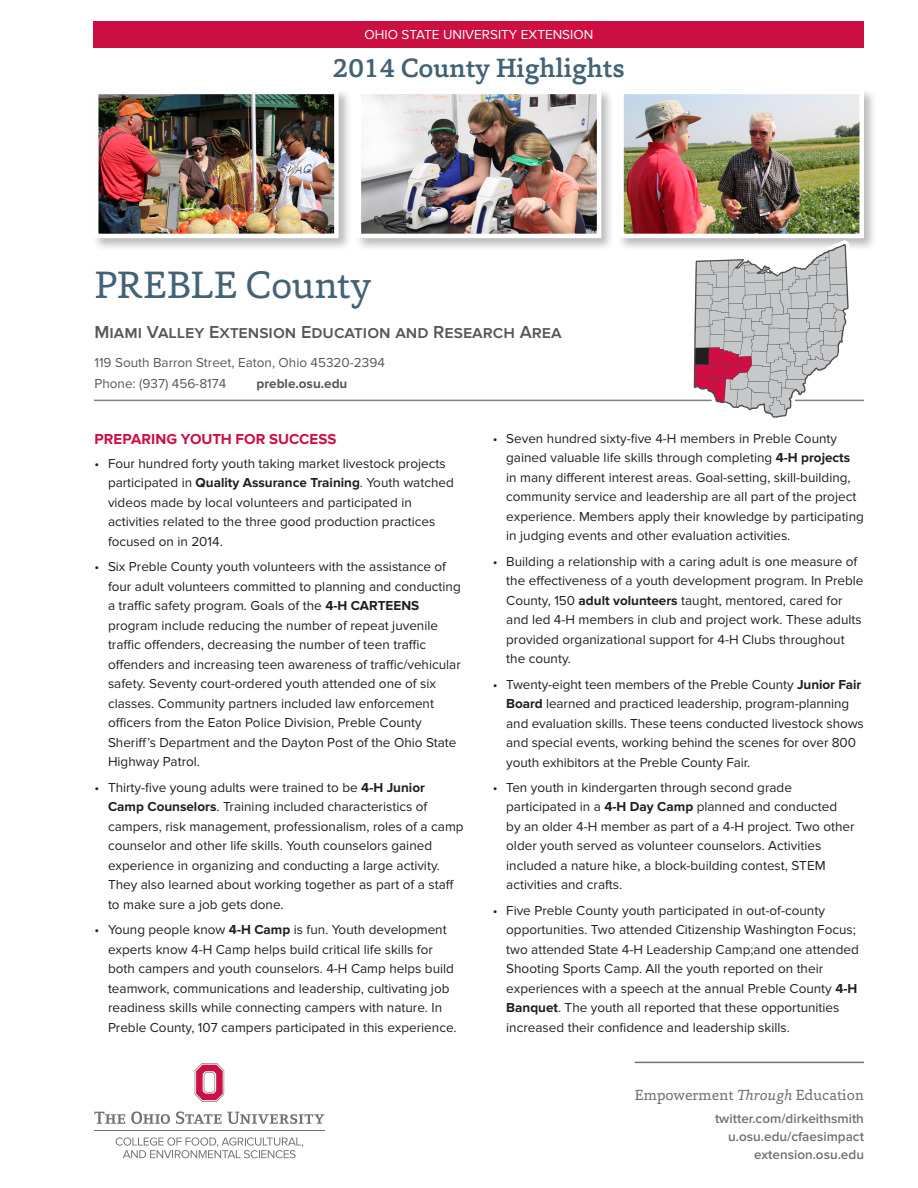
<style>
.page{position:relative;width:918px;height:1188px;background:#fff}
.page>*{position:absolute;margin:0;border:0;box-sizing:border-box;transform-origin:0 0}
.County_name{font:39px "Capita";letter-spacing:-.005em;color:#436276}
.t1{font:500 27px "Capita";color:#436276}
.EERA_name{font:600 18px "Proxima Nova";color:#57585a}
.t2{font:15px "Capita";color:#707171}
.Section_heads{font:700 15px "Proxima Nova";color:#cd1044}
.t3{font:13.5px/19.5px "Proxima Nova";color:#231f20}
.t4{font:600 13.5px/18px "Proxima Nova";color:#707171;text-align:right}
.Address_name{font:13.5px "Proxima Nova";color:#57585a}
.t5{font:13.5px "Proxima Nova";color:#fff}
.Address_name-2{font:700 13.5px "Proxima Nova";color:#57585a}
.s1{font-weight:700}
.s2{font-style:italic}
</style>
<div class="page">
<div style="left:94px;top:21px;width:770px;height:27px;background:#cd1044"></div>
<hr style="left:94px;top:400px;width:770px;height:1px;background:#808285">
<svg style="left:116px;top:1137px;width:187px;height:21px"></svg>
<svg style="left:94px;top:1112px;width:31px;height:12px"></svg>
<svg style="left:131px;top:1111px;width:39px;height:13px"></svg>
<svg style="left:176px;top:1111px;width:149px;height:13px"></svg>
<svg style="left:195px;top:1063px;width:29px;height:39px"></svg>
<hr style="left:94px;top:1130px;width:231px;height:1px;background:#717271">
<hr style="left:634px;top:1062px;width:230px;height:1px;background:#717271">
<div style="left:354px;top:87px;width:260px;height:164px;background:#231f20;opacity:.3"></div>
<img style="left:362px;top:95px;width:234px;height:138px">
<div style="left:357px;top:90px;width:244px;height:148px;border:4px solid #fff"></div>
<div style="left:92px;top:87px;width:260px;height:164px;background:#231f20;opacity:.3"></div>
<img style="left:99px;top:95px;width:235px;height:138px">
<div style="left:94px;top:90px;width:245px;height:148px;border:4px solid #fff"></div>
<div style="left:617px;top:87px;width:260px;height:164px;background:#231f20;opacity:.3"></div>
<img style="left:624px;top:95px;width:235px;height:138px">
<div style="left:619px;top:90px;width:245px;height:148px;border:4px solid #fff"></div>
<svg style="left:690px;top:240px;width:162px;height:178px"></svg>
<p class="t5" style="left:365px;top:27px;width:230px">OHIO STATE UNIVERSITY EXTENSION</p>
<h2 class="t1" style="left:333px;top:50px;width:294px">2014 County Highlights</h2>
<p class="County_name" style="left:95px;top:259px;width:278px">PREBLE County</p>
<p class="EERA_name" style="left:94px;top:322px;width:469px">Miami Valley Extension Education and Research Area</p>
<p class="Address_name" style="left:94px;top:354px;width:292px">119 South Barron Street, Eaton, Ohio 45320-2394</p>
<p class="Address_name" style="left:94px;top:375px;width:133px">Phone: (937) 456-8174</p>
<p class="Address_name-2" style="left:256px;top:375px;width:92px">preble.osu.edu</p>
<p class="Section_heads" style="left:94px;top:430px;width:244px">PREPARING YOUTH FOR SUCCESS</p>
<p class="t3" style="left:108px;top:454px;width:347px;text-indent:-14px">• Four hundred forty youth taking market livestock projects participated in <span class="s1">Quality Assurance Training</span>. Youth watched videos made by local volunteers and participated in activities related to the three good production practices focused on in 2014.</p>
<p class="t3" style="left:108px;top:557px;width:354px;text-indent:-14px">• Six Preble County youth volunteers with the assistance of four adult volunteers committed to planning and conducting a traffic safety program. Goals of the <span class="s1">4-H CARTEENS </span>program include reducing the number of repeat juvenile traffic offenders, decreasing the number of teen traffic offenders and increasing teen awareness of traffic/vehicular safety. Seventy court-ordered youth attended one of six classes. Community partners included law enforcement officers from the Eaton Police Division, Preble County Sheriff’s Department and the Dayton Post of the Ohio State Highway Patrol.</p>
<p class="t3" style="left:108px;top:778px;width:357px;text-indent:-14px">• Thirty-five young adults were trained to be <span class="s1">4-H Junior Camp Counselors</span>. Training included characteristics of campers, risk management, professionalism, roles of a camp counselor and other life skills. Youth counselors gained experience in organizing and conducting a large activity.<br>They also learned about working together as part of a staff to make sure a job gets done.</p>
<p class="t3" style="left:108px;top:920px;width:350px;text-indent:-14px">• Young people know <span class="s1">4-H Camp</span> is fun. Youth development experts know 4-H Camp helps build critical life skills for both campers and youth counselors. 4-H Camp helps build teamwork, communications and leadership, cultivating job readiness skills while connecting campers with nature. In Preble County, 107 campers participated in this experience.</p>
<p class="t3" style="left:506px;top:429px;width:359px;text-indent:-13px">• Seven hundred sixty-five 4-H members in Preble County gained valuable life skills through completing <span class="s1">4-H projects </span>in many different interest areas. Goal-setting, skill-building, community service and leadership are all part of the project experience. Members apply their knowledge by participating in judging events and other evaluation activities.</p>
<p class="t3" style="left:506px;top:552px;width:359px;text-indent:-14px">• Building a relationship with a caring adult is one measure of the effectiveness of a youth development program. In Preble County, 150 <span class="s1">adult volunteers</span> taught, mentored, cared for and led 4-H members in club and project work. These adults provided organizational support for 4-H Clubs throughout the county.</p>
<p class="t3" style="left:506px;top:675px;width:359px;text-indent:-14px">• Twenty-eight teen members of the Preble County <span class="s1">Junior Fair Board</span> learned and practiced leadership, program-planning and evaluation skills. These teens conducted livestock shows and special events, working behind the scenes for over 800 youth exhibitors at the Preble County Fair.</p>
<p class="t3" style="left:506px;top:778px;width:350px;text-indent:-13px">• Ten youth in kindergarten through second grade participated in a <span class="s1">4-H Day Camp</span> planned and conducted by an older 4-H member as part of a 4-H project. Two other older youth served as volunteer counselors. Activities included a nature hike, a block-building contest, STEM activities and crafts.</p>
<p class="t3" style="left:506px;top:901px;width:354px;text-indent:-14px">• Five Preble County youth participated in out-of-county opportunities. Two attended Citizenship Washington Focus; two attended State 4-H Leadership Camp;and one attended Shooting Sports Camp. All the youth reported on their experiences with a speech at the annual Preble County <span class="s1">4-H Banquet</span>. The youth all reported that these opportunities increased their confidence and leadership skills.</p>
<p class="t2" style="left:635px;top:1085px;width:231px">Empowerment <span class="s2">Through</span> Education</p>
<p class="t4" style="left:715px;top:1110px;width:150px">twitter.com/dirkeithsmith u.osu.edu/cfaesimpact extension.osu.edu</p>
</div>
